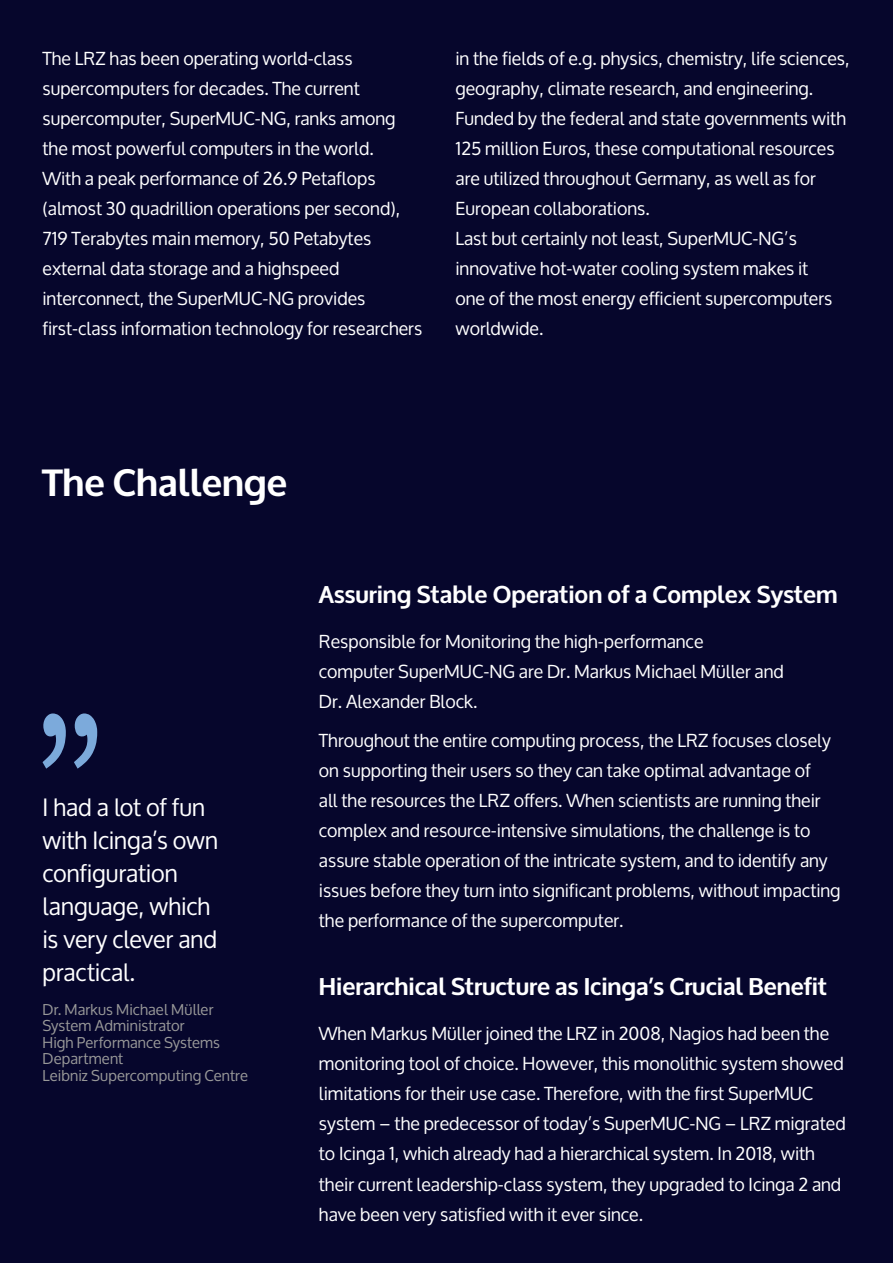
<style>
.page{position:relative;width:893px;height:1263px;background:#06062c}
.page>*{position:absolute;margin:0;border:0;box-sizing:border-box;transform-origin:0 0}
.t1{font:700 37.5px "Oxygen";color:#fff}
.t2{font:700 24px "Oxygen";color:#fff}
.t3{font:24px/33px "Oxygen";letter-spacing:-.005em;color:#fff}
.t4{font:18px/30px "Oxygen";color:#fff}
.t5{font:15px/16.5px "Oxygen";letter-spacing:.01em;color:#999}
</style>
<div class="page">
<svg style="left:43px;top:713px;width:54px;height:56px"></svg>
<p class="t4" style="left:43px;top:43px;width:381px">The LRZ has been operating world-class supercomputers for decades. The current supercomputer, SuperMUC-NG, ranks among the most powerful computers in the world.<br>With a peak performance of 26.9 Petaflops (almost 30 quadrillion operations per second), 719 Terabytes main memory, 50 Petabytes external data storage and a highspeed interconnect, the SuperMUC-NG provides first-class information technology for researchers</p>
<p class="t4" style="left:455px;top:44px;width:396px">in the fields of e.g. physics, chemistry, life sciences, geography, climate research, and engineering.<br>Funded by the federal and state governments with 125 million Euros, these computational resources are utilized throughout Germany, as well as for European collaborations.<br>Last but certainly not least, SuperMUC-NG’s innovative hot-water cooling system makes it<br>one of the most energy efficient supercomputers worldwide.</p>
<h1 class="t1" style="left:43px;top:459px;width:246px">The Challenge</h1>
<h2 class="t3" style="left:43px;top:792px;width:177px">I had a lot of fun with Icinga’s own configuration language, which is very clever and practical.</h2>
<p class="t5" style="left:43px;top:1001px;width:207px">Dr. Markus Michael Müller<br>System Administrator<br>High Performance Systems<br>Department<br>Leibniz Supercomputing Centre</p>
<h2 class="t2" style="left:319px;top:580px;width:520px">Assuring Stable Operation of a Complex System</h2>
<p class="t4" style="left:319px;top:627px;width:466px">Responsible for Monitoring the high-performance<br>computer SuperMUC-NG are Dr. Markus Michael Müller and<br>Dr. Alexander Block.</p>
<p class="t4" style="left:319px;top:726px;width:523px">Throughout the entire computing process, the LRZ focuses closely on supporting their users so they can take optimal advantage of<br>all the resources the LRZ offers. When scientists are running their complex and resource-intensive simulations, the challenge is to assure stable operation of the intricate system, and to identify any issues before they turn into significant problems, without impacting the performance of the supercomputer.</p>
<h2 class="t2" style="left:319px;top:972px;width:510px">Hierarchical Structure as Icinga’s Crucial Benefit</h2>
<p class="t4" style="left:319px;top:1019px;width:528px">When Markus Müller joined the LRZ in 2008, Nagios had been the monitoring tool of choice. However, this monolithic system showed limitations for their use case. Therefore, with the first SuperMUC system – the predecessor of today’s SuperMUC-NG – LRZ migrated to Icinga 1, which already had a hierarchical system. In 2018, with their current leadership-class system, they upgraded to Icinga 2 and have been very satisfied with it ever since.</p>
</div>
